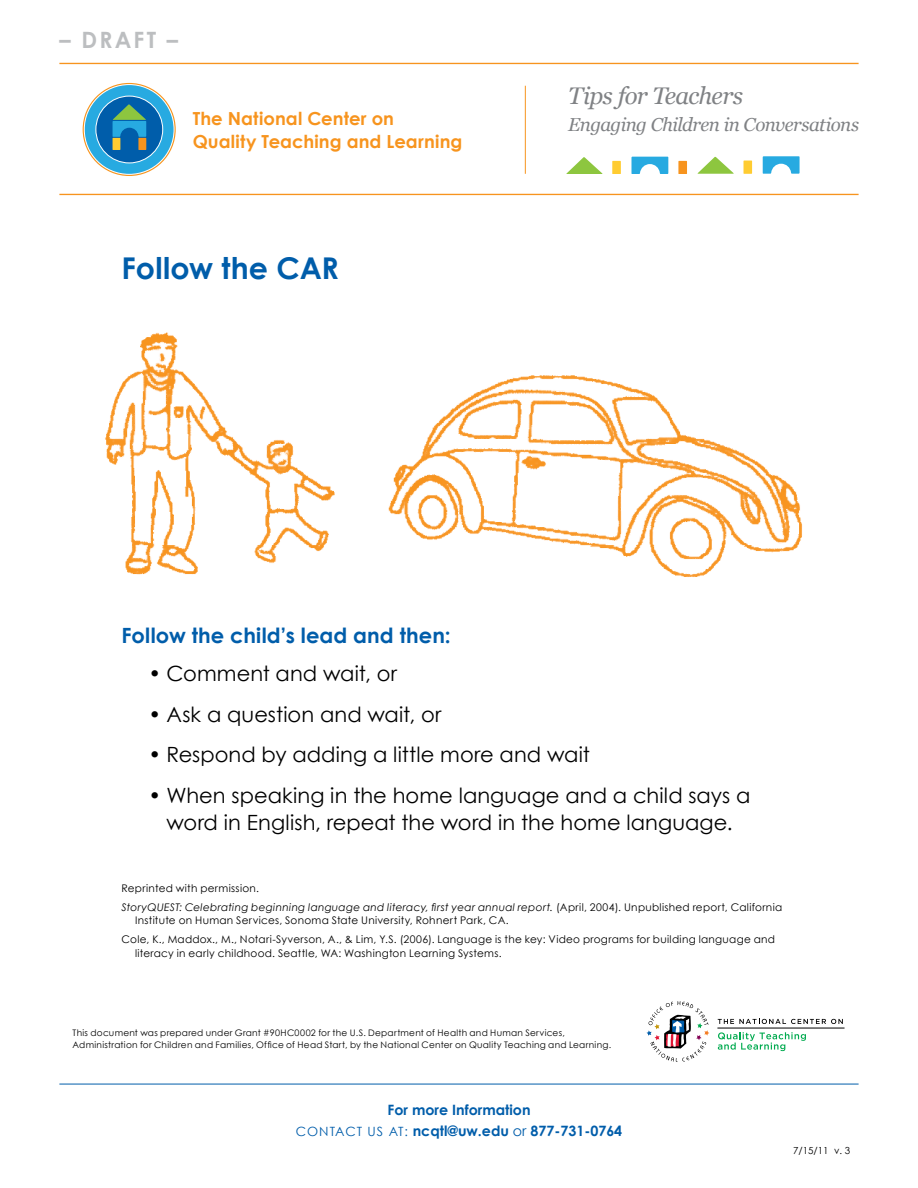
<style>
.page{position:relative;width:918px;height:1188px;background:#fff}
.page>*{position:absolute;margin:0;border:0;box-sizing:border-box;transform-origin:0 0}
.t1{font:700 30px "Century Gothic";color:#005daa}
.t2{font:italic 24px "Georgia";letter-spacing:-.03em;color:#808285}
.t3{font:700 22.5px "Century Gothic";color:#bcbec0}
.t4{font:21px/27px "Century Gothic";color:#000;text-align:center}
.t5{font:700 21px "Century Gothic";letter-spacing:.005em;color:#005daa}
.t6{font:italic 18.75px "Georgia";letter-spacing:-.03em;color:#808285}
.t7{font:700 18px/23px "Century Gothic";letter-spacing:.005em;color:#f7941e}
.t8{font:700 14.25px "Century Gothic";color:#005daa}
.t9{font:12.75px "Century Gothic";color:#005daa}
.t10{font:10.5px/18.9px "Century Gothic";letter-spacing:.03em;color:#000}
.t11{font:italic 10.5px/18.9px "Century Gothic";letter-spacing:.025em;color:#000}
.t12{font:9.75px "Century Gothic";color:#000}
.t13{font:9px/12px "Century Gothic";letter-spacing:.025em;color:#000}
.s1{font-style:normal}
.s2{font-weight:400;font-size:12.75px}
.s3{font-weight:400}
</style>
<div class="page">
<svg style="left:83px;top:83px;width:93px;height:93px"></svg>
<div style="left:84px;top:85px;width:90px;height:89px;background:#27aae1;border-radius:50%"></div>
<div style="left:96px;top:96px;width:67px;height:67px;background:#005daa;border-radius:50%"></div>
<div style="left:96px;top:96px;width:67px;height:67px;border:1px solid #fff;border-radius:50%"></div>
<div style="left:113px;top:138px;width:7px;height:12px;background:#ffcc31"></div>
<svg style="left:112px;top:104px;width:34px;height:33px"></svg>
<div style="left:138px;top:138px;width:8px;height:12px;background:#f7941e"></div>
<hr style="left:59px;top:63px;width:800px;height:1px;background:#f7941e">
<hr style="left:59px;top:194px;width:800px;height:1px;background:#f7941e">
<hr style="left:525px;top:86px;width:1px;height:88px;background:#f7941e">
<svg style="left:566px;top:157px;width:37px;height:17px"></svg>
<div style="left:612px;top:161px;width:9px;height:13px;background:#ffcc31"></div>
<svg style="left:631px;top:157px;width:37px;height:17px"></svg>
<div style="left:678px;top:161px;width:9px;height:13px;background:#f7941e"></div>
<svg style="left:698px;top:156px;width:36px;height:18px"></svg>
<div style="left:744px;top:161px;width:8px;height:13px;background:#ffcc31"></div>
<svg style="left:763px;top:156px;width:37px;height:18px"></svg>
<hr style="left:59px;top:1084px;width:800px;height:1px;background:#005daa">
<svg style="left:718px;top:1019px;width:125px;height:5px"></svg>
<hr style="left:717px;top:1028px;width:128px;height:1px;background:#000">
<svg style="left:718px;top:1032px;width:88px;height:19px"></svg>
<svg style="left:647px;top:1001px;width:62px;height:61px"></svg>
<img style="left:105px;top:332px;width:697px;height:245px">
<h3 class="t3" style="left:59px;top:25px;width:55px">– Draft</h3>
<h3 class="t3" style="left:167px;top:25px;width:13px">–</h3>
<h3 class="t7" style="left:193px;top:107px;width:271px">The National Center on<br>Quality Teaching and Learning</h3>
<h1 class="t1" style="left:122px;top:249px;width:219px">Follow the CAR</h1>
<h2 class="t2" style="left:568px;top:80px;width:177px">Tips for Teachers</h2>
<h3 class="t6" style="left:568px;top:113px;width:292px">Engaging Children in Conversations</h3>
<h3 class="t5" style="left:122px;top:623px;width:331px">Follow the child’s lead and then:</h3>
<h3 class="t4" style="left:149px;top:660px;width:250px">• Comment and wait, or</h3>
<h3 class="t4" style="left:149px;top:700px;width:295px">• Ask a question and wait, or</h3>
<h3 class="t4" style="left:149px;top:741px;width:443px">• Respond by adding a little more and wait</h3>
<h3 class="t4" style="left:149px;top:781px;width:604px">• When speaking in the home language and a child says a word in English, repeat the word in the home language.</h3>
<p class="t11" style="left:122px;top:879px;width:662px"><span class="s1">Reprinted with permission.<br></span>StoryQUEST: Celebrating beginning language and literacy, first year annual report. <span class="s1">(April, 2004). Unpublished report, California</span></p>
<p class="t10" style="left:122px;top:911px;width:655px;text-indent:14px">Institute on Human Services, Sonoma State University, Rohnert Park, CA.<br>Cole, K., Maddox., M., Notari-Syverson, A., &amp; Lim, Y.S. (2006). Language is the key: Video programs for building language and</p>
<p class="t10" style="left:135px;top:943px;width:368px">literacy in early childhood. Seattle, WA: Washington Learning Systems.</p>
<p class="t13" style="left:73px;top:1026px;width:540px">This document was prepared under Grant #90HC0002 for the U.S. Department of Health and Human Services,<br>Administration for Children and Families, Office of Head Start, by the National Center on Quality Teaching and Learning.</p>
<h3 class="t8" style="left:388px;top:1101px;width:145px">For more Information</h3>
<p class="t9" style="left:296px;top:1124px;width:76px">Contact usa</p>
<h3 class="t8" style="left:398px;top:1122px;width:226px"><span class="s2">t:</span> ncqtl@uw.edu <span class="s3">or</span> 877-731-0764</h3>
<p class="t12" style="left:793px;top:1145px;width:59px">7/15/11 v. 3</p>
</div>
